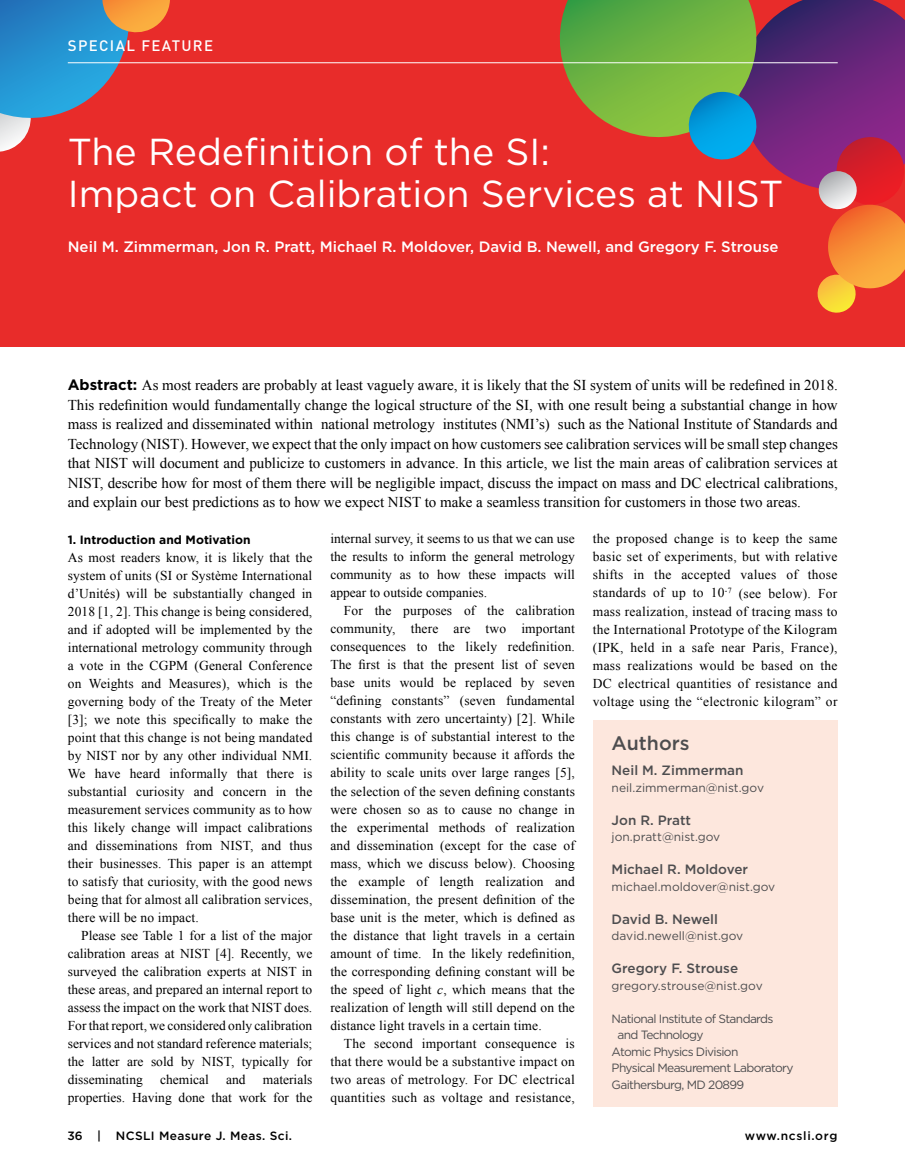
<style>
.page{position:relative;width:905px;height:1175px;background:#fff}
.page>*{position:absolute;margin:0;border:0;box-sizing:border-box;transform-origin:0 0}
.t1{font:37.5px/42px "Gotham";color:#fff}
.t2{font:500 19.5px "Gotham";color:#4d4d4f}
.t3{font:15px/19.5px "Times New Roman";color:#000;text-align:justify}
.t4{font:500 15px "Gotham";color:#fff}
.t5{font:500 15px "DIN";letter-spacing:.09em;color:#fff}
.t6{font:13.5px/18px "Times New Roman";letter-spacing:.01em;color:#000;text-align:justify}
.t7{font:500 13.5px "Gotham";color:#4d4d4f}
.t8{font:12px "Gotham";color:#4d4d4f}
.t9{font:12px "Gotham";letter-spacing:-.055em;color:#4d4d4f}
.t10{font:700 12px "Gotham";color:#000}
.t11{font:500 12px "Gotham";letter-spacing:.03em;color:#000}
.t12{font:500 12px "Gotham";letter-spacing:.06em;color:#000}
.s1{font-family:"Gotham";font-weight:700}
.s2{font-style:italic}
</style>
<div class="page">
<div style="left:0;top:0;width:904px;height:346px;background:#e82c2a"></div>
<svg style="left:0;top:0;width:170px;height:152px"></svg>
<svg style="left:556px;top:0;width:348px;height:313px"></svg>
<div style="left:593px;top:720px;width:244px;height:387px;background:#fde7dd"></div>
<hr style="left:68px;top:62px;width:769px;height:1px;background:#fff">
<p class="t5" style="left:68px;top:36px;width:147px">SPECIAL FEATURE</p>
<h1 class="t1" style="left:68px;top:130px;width:717px">The Redefinition of the SI:<br>Impact on Calibration Services at NIST</h1>
<p class="t4" style="left:68px;top:237px;width:712px">Neil M. Zimmerman, Jon R. Pratt, Michael R. Moldover, David B. Newell, and Gregory F. Strouse</p>
<p class="t3" style="left:68px;top:375px;width:771px"><span class="s1">Abstract:</span> As most readers are probably at least vaguely aware, it is likely that the SI system of units will be redefined in 2018.<br>This redefinition would fundamentally change the logical structure of the SI, with one result being a substantial change in how mass is realized and disseminated within national metrology institutes (NMI’s) such as the National Institute of Standards and Technology (NIST). However, we expect that the only impact on how customers see calibration services will be small step changes that NIST will document and publicize to customers in advance. In this article, we list the main areas of calibration services at NIST, describe how for most of them there will be negligible impact, discuss the impact on mass and DC electrical calibrations, and explain our best predictions as to how we expect NIST to make a seamless transition for customers in those two areas.</p>
<p class="t10" style="left:68px;top:532px;width:184px">1. Introduction and Motivation</p>
<p class="t6" style="left:68px;top:548px;width:246px">As most readers know, it is likely that the system of units (SI or Système International d’Unités) will be substantially changed in 2018 [1, 2]. This change is being considered, and if adopted will be implemented by the international metrology community through a vote in the CGPM (General Conference on Weights and Measures), which is the governing body of the Treaty of the Meter [3]; we note this specifically to make the point that this change is not being mandated by NIST nor by any other individual NMI.<br>We have heard informally that there is substantial curiosity and concern in the measurement services community as to how this likely change will impact calibrations and disseminations from NIST, and thus their businesses. This paper is an attempt to satisfy that curiosity, with the good news being that for almost all calibration services, there will be no impact.</p>
<p class="t6" style="left:68px;top:926px;width:246px;text-indent:14px">Please see Table 1 for a list of the major calibration areas at NIST [4]. Recently, we surveyed the calibration experts at NIST in these areas, and prepared an internal report to assess the impact on the work that NIST does.<br>For that report, we considered only calibration services and not standard reference materials; the latter are sold by NIST, typically for disseminating</p>
<p class="t6" style="left:593px;top:529px;width:246px">the proposed change is to keep the same basic set of experiments, but with relative shifts in the accepted values of those standards of up to 10<sup>-7</sup> (see below). For mass realization, instead of tracing mass to the International Prototype of the Kilogram (IPK, held in a safe near Paris, France), mass realizations would be based on the DC electrical quantities of resistance and voltage using the “electronic kilogram” or</p>
<h2 class="t2" style="left:611px;top:730px;width:80px">Authors</h2>
<p class="t7" style="left:611px;top:761px;width:133px">Neil M. Zimmerman</p>
<p class="t8" style="left:611px;top:780px;width:154px">neil.zimmerman@nist.gov</p>
<p class="t7" style="left:611px;top:811px;width:81px">Jon R. Pratt</p>
<p class="t8" style="left:611px;top:829px;width:110px">jon.pratt@nist.gov</p>
<p class="t7" style="left:611px;top:860px;width:138px">Michael R. Moldover</p>
<p class="t8" style="left:611px;top:879px;width:165px">michael.moldover@nist.gov</p>
<p class="t7" style="left:611px;top:910px;width:108px">David B. Newell</p>
<p class="t8" style="left:611px;top:928px;width:133px">david.newell@nist.gov</p>
<p class="t7" style="left:611px;top:959px;width:128px">Gregory F. Strouse</p>
<p class="t8" style="left:611px;top:978px;width:153px">gregory.strouse@nist.gov</p>
<p class="t9" style="left:611px;top:1011px;width:163px">National Institute of Standards</p>
<p class="t9" style="left:617px;top:1027px;width:88px">and Technology</p>
<p class="t9" style="left:611px;top:1044px;width:128px">Atomic Physics Division</p>
<p class="t9" style="left:611px;top:1060px;width:183px">Physical Measurement Laboratory</p>
<p class="t9" style="left:611px;top:1077px;width:134px">Gaithersburg, MD 20899</p>
<p class="t6" style="left:330px;top:530px;width:246px">internal survey, it seems to us that we can use the results to inform the general metrology community as to how these impacts will appear to outside companies.</p>
<p class="t6" style="left:330px;top:601px;width:246px;text-indent:14px">For the purposes of the calibration community, there are two important consequences to the likely redefinition.<br>The first is that the present list of seven base units would be replaced by seven “defining constants” (seven fundamental constants with zero uncertainty) [2]. While this change is of substantial interest to the scientific community because it affords the ability to scale units over large ranges [5], the selection of the seven defining constants were chosen so as to cause no change in the experimental methods of realization and dissemination (except for the case of mass, which we discuss below). Choosing the example of length realization and dissemination, the present definition of the base unit is the meter, which is defined as the distance that light travels in a certain amount of time. In the likely redefinition, the corresponding defining constant will be the speed of light <span class="s2">c</span>, which means that the realization of length will still depend on the distance light travels in a certain time.</p>
<p class="t6" style="left:330px;top:1033px;width:246px;text-indent:14px">The second important consequence is that there would be a substantive impact on two areas of metrology. For DC electrical quantities such as voltage and resistance,</p>
<p class="t6" style="left:68px;top:1070px;width:246px;text-align:right">materials<br>properties. Having done that work for the</p>
<p class="t6" style="left:160px;top:1070px;width:50px">chemical</p>
<p class="t6" style="left:226px;top:1070px;width:21px">and</p>
<p class="t11" style="left:68px;top:1127px;width:226px">36 | NCSLI Measure J. Meas. Sci.</p>
<p class="t12" style="left:744px;top:1127px;width:94px">www.ncsli.org</p>
</div>
